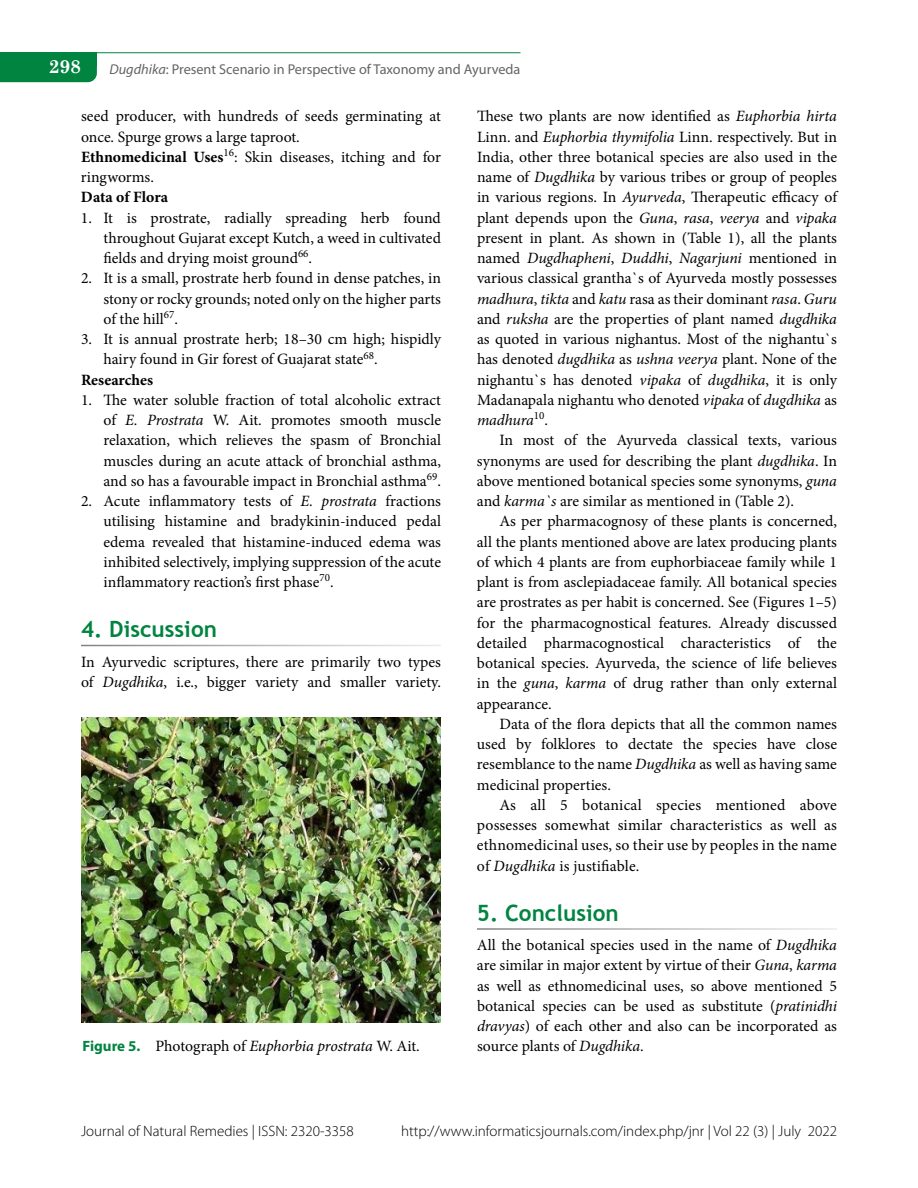
<style>
.page{position:relative;width:918px;height:1188px;background:#fff}
.page>*{position:absolute;margin:0;border:0;box-sizing:border-box;transform-origin:0 0}
.t1{font:700 22.5px "Trebuchet MS";color:#008440}
.t2{font:700 18.75px "Century Schoolbook";color:#fff}
.t3{font:15.75px/20.2px "Minion Pro";color:#000;text-align:justify}
.t4{font:700 15.75px "Minion Pro";color:#000}
.t5{font:300 15px "Myriad Pro";color:#000}
.t6{font:14.25px "Myriad Pro";color:#636466}
.s1{font-style:italic}
.s2{font-weight:700}
.s3{font-family:"Myriad Pro";font-weight:700;font-size:15px;color:#008440}
</style>
<div class="page">
<svg style="left:0;top:67px;width:97px;height:15px"></svg>
<div style="left:0;top:53px;width:97px;height:14px;background:#008440"></div>
<div style="left:0;top:68px;width:27px;height:14px;background:#008440"></div>
<hr style="left:0;top:52px;width:520px;height:1px;background:#008440">
<img style="left:81px;top:717px;width:360px;height:306px">
<p class="t2" style="left:49px;top:52px;width:34px">298</p>
<p class="t6" style="left:110px;top:61px;width:412px"><span class="s1">Dugdhika</span>: Present Scenario in Perspective of Taxonomy and Ayurveda</p>
<p class="t3" style="left:81px;top:106px;width:362px;text-align:left">seed producer, with hundreds of seeds germinating at once. Spurge grows a large taproot.<br><span class="s2">Ethnomedicinal Uses</span><sup>16</sup>: Skin diseases, itching and for ringworms.</p>
<p class="t4" style="left:81px;top:186px;width:89px">Data of Flora</p>
<p class="t3" style="left:104px;top:207px;width:339px;text-indent:-23px">1. It is prostrate, radially spreading herb found throughout Gujarat except Kutch, a weed in cultivated fields and drying moist ground<sup>66</sup>.</p>
<p class="t3" style="left:104px;top:268px;width:339px;text-indent:-23px">2. It is a small, prostrate herb found in dense patches, in stony or rocky grounds; noted only on the higher parts of the hill<sup>67</sup>.</p>
<p class="t3" style="left:81px;top:329px;width:362px">3. It is annual prostrate herb; 18–30 cm high; hispidly</p>
<p class="t3" style="left:104px;top:349px;width:276px">hairy found in Gir forest of Guajarat state<sup>68</sup>.</p>
<p class="t4" style="left:81px;top:368px;width:74px">Researches</p>
<p class="t3" style="left:104px;top:390px;width:339px;text-indent:-23px">1. The water soluble fraction of total alcoholic extract of <span class="s1">E. Prostrata</span> W. Ait. promotes smooth muscle relaxation, which relieves the spasm of Bronchial muscles during an acute attack of bronchial asthma, and so has a favourable impact in Bronchial asthma<sup>69</sup>.</p>
<p class="t3" style="left:104px;top:491px;width:339px;text-indent:-23px">2. Acute inflammatory tests of <span class="s1">E. prostrata</span> fractions utilising histamine and bradykinin-induced pedal edema revealed that histamine-induced edema was inhibited selectively, implying suppression of the acute inflammatory reaction’s first phase<sup>70</sup>.</p>
<h1 class="t1" style="left:81px;top:615px;width:138px">4. Discussion</h1>
<p class="t3" style="left:81px;top:651px;width:362px">In Ayurvedic scriptures, there are primarily two types of <span class="s1">Dugdhika</span>, i.e., bigger variety and smaller variety.</p>
<p class="t3" style="left:477px;top:106px;width:362px">These two plants are now identified as <span class="s1">Euphorbia hirta </span>Linn. and <span class="s1">Euphorbia thymifolia</span> Linn. respectively. But in India, other three botanical species are also used in the name of <span class="s1">Dugdhika</span> by various tribes or group of peoples in various regions. In <span class="s1">Ayurveda</span>, Therapeutic efficacy of plant depends upon the <span class="s1">Guna</span>, <span class="s1">rasa</span>, <span class="s1">veerya</span> and <span class="s1">vipaka </span>present in plant. As shown in (Table 1), all the plants named <span class="s1">Dugdhapheni</span>, <span class="s1">Duddhi</span>, <span class="s1">Nagarjuni</span> mentioned in various classical grantha`s of Ayurveda mostly possesses <span class="s1">madhura</span>, <span class="s1">tikta</span> and <span class="s1">katu</span> rasa as their dominant <span class="s1">rasa</span>. <span class="s1">Guru </span>and <span class="s1">ruksha</span> are the properties of plant named <span class="s1">dugdhika </span>as quoted in various nighantus. Most of the nighantu`s has denoted <span class="s1">dugdhika</span> as <span class="s1">ushna veerya</span> plant. None of the nighantu`s has denoted <span class="s1">vipaka</span> of <span class="s1">dugdhika</span>, it is only Madanapala nighantu who denoted <span class="s1">vipaka</span> of <span class="s1">dugdhika</span> as <span class="s1">madhura</span><sup>10</sup>.</p>
<p class="t3" style="left:477px;top:430px;width:362px;text-indent:23px">In most of the Ayurveda classical texts, various synonyms are used for describing the plant <span class="s1">dugdhika</span>. In above mentioned botanical species some synonyms, <span class="s1">guna </span>and <span class="s1">karma`s</span> are similar as mentioned in (Table 2).</p>
<p class="t3" style="left:477px;top:511px;width:362px;text-indent:23px">As per pharmacognosy of these plants is concerned, all the plants mentioned above are latex producing plants of which 4 plants are from euphorbiaceae family while 1 plant is from asclepiadaceae family. All botanical species are prostrates as per habit is concerned. See (Figures 1–5) for the pharmacognostical features. Already discussed detailed pharmacognostical characteristics of the botanical species. Ayurveda, the science of life believes in the <span class="s1">guna</span>, <span class="s1">karma</span> of drug rather than only external appearance.</p>
<p class="t3" style="left:477px;top:714px;width:362px;text-indent:23px">Data of the flora depicts that all the common names used by folklores to dectate the species have close resemblance to the name <span class="s1">Dugdhika</span> as well as having same medicinal properties.</p>
<p class="t3" style="left:477px;top:795px;width:361px;text-indent:23px">As all 5 botanical species mentioned above possesses somewhat similar characteristics as well as ethnomedicinal uses, so their use by peoples in the name of <span class="s1">Dugdhika</span> is justifiable.</p>
<h1 class="t1" style="left:477px;top:899px;width:143px">5. Conclusion</h1>
<p class="t3" style="left:477px;top:935px;width:362px">All the botanical species used in the name of <span class="s1">Dugdhika </span>are similar in major extent by virtue of their <span class="s1">Guna</span>, <span class="s1">karma </span>as well as ethnomedicinal uses, so above mentioned 5 botanical species can be used as substitute (<span class="s1">pratinidhi dravyas</span>) of each other and also can be incorporated as</p>
<p class="t3" style="left:82px;top:1036px;width:339px"><span class="s3">Figure 5.</span> Photograph of <span class="s1">Euphorbia prostrata</span> W. Ait.</p>
<p class="t3" style="left:477px;top:1036px;width:168px">source plants of <span class="s1">Dugdhika</span>.</p>
<p class="t5" style="left:81px;top:1122px;width:274px">Journal of Natural Remedies | ISSN: 2320-3358</p>
<p class="t5" style="left:401px;top:1122px;width:437px">http://www.informaticsjournals.com/index.php/jnr | Vol 22 (3) | July 2022</p>
</div>
